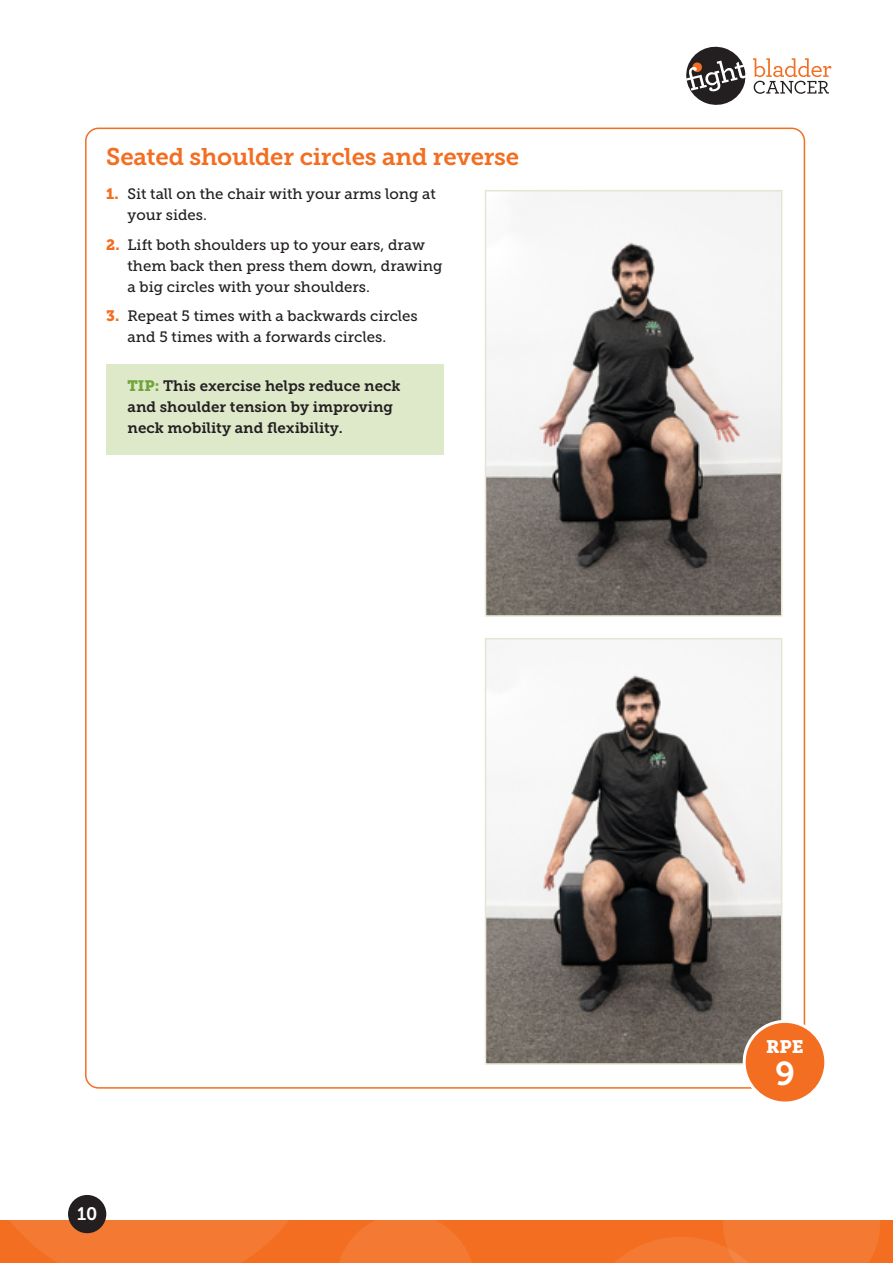
<style>
.page{position:relative;width:893px;height:1263px;background:#fff}
.page>*{position:absolute;margin:0;border:0;box-sizing:border-box;transform-origin:0 0}
.t1{font:33px "Museo Slab 700";color:#fff}
.B_Head{font:24px "Museo Slab 700";letter-spacing:-.01em;color:#f36e21}
.t2{font:18px "Museo Slab 900";color:#fff}
.t3{font:18px "Museo Slab 700";color:#fff}
.List{font:15px/21px "Museo Slab 500";color:#231f20}
.Tip{font:15px/21.3px "Museo Slab 700";color:#231f20}
.s1{font-family:"Museo Slab 900";color:#f36e21}
.s2{font-family:"Museo Slab 900";color:#70a43b}
</style>
<div class="page">
<svg style="left:686px;top:46px;width:145px;height:59px"></svg>
<div style="left:0;top:1220px;width:893px;height:43px;background:#f36e21"></div>
<svg style="left:339px;top:1220px;width:133px;height:43px"></svg>
<svg style="left:614px;top:1220px;width:266px;height:43px"></svg>
<svg style="left:10px;top:1220px;width:279px;height:43px"></svg>
<div style="left:68px;top:1195px;width:38px;height:38px;background:#231f20;border-radius:50%"></div>
<div style="left:106px;top:364px;width:338px;height:91px;background:#dde9c9"></div>
<img style="left:488px;top:193px;width:291px;height:421px">
<div style="left:485px;top:190px;width:297px;height:427px;border:2px solid #e6e5d1"></div>
<img style="left:488px;top:641px;width:291px;height:421px">
<div style="left:485px;top:638px;width:297px;height:427px;border:2px solid #e6e5d1"></div>
<div style="left:744px;top:1021px;width:82px;height:82px;background:#f36e21;border-radius:50%"></div>
<div style="left:743px;top:1020px;width:84px;height:84px;border:3px solid #fff;border-radius:50%"></div>
<p class="B_Head" style="left:106px;top:143px;width:414px">Seated shoulder circles and reverse</p>
<p class="List" style="left:128px;top:184px;width:310px;text-indent:-21px"><span class="s1">1.</span> Sit tall on the chair with your arms long at your sides.</p>
<p class="List" style="left:128px;top:234px;width:316px;text-indent:-21px"><span class="s1">2.</span> Lift both shoulders up to your ears, draw them back then press them down, drawing a big circles with your shoulders.</p>
<p class="List" style="left:128px;top:306px;width:292px;text-indent:-21px"><span class="s1">3.</span> Repeat 5 times with a backwards circles and 5 times with a forwards circles.</p>
<p class="Tip" style="left:128px;top:375px;width:274px"><span class="s2">TIP:</span> This exercise helps reduce neck and shoulder tension by improving neck mobility and flexibility.</p>
<p class="t3" style="left:77px;top:1204px;width:22px">10</p>
<p class="t2" style="left:766px;top:1036px;width:39px">RPE</p>
<p class="t1" style="left:775px;top:1055px;width:21px">9</p>
</div>
